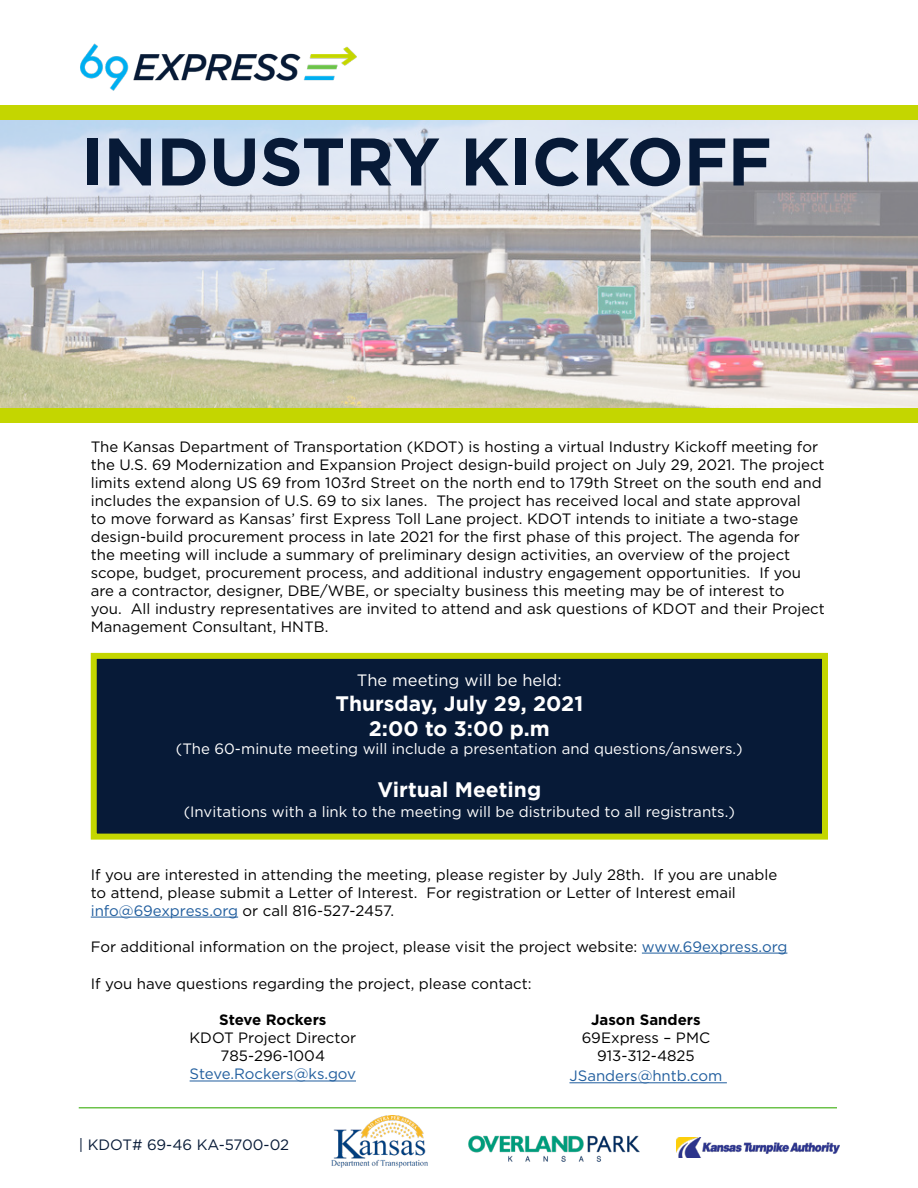
<style>
.page{position:relative;width:918px;height:1188px;background:#fff}
.page>*{position:absolute;margin:0;border:0;box-sizing:border-box;transform-origin:0 0}
.t1{font:700 67.2px "Gotham";color:#071a37}
.t2{font:700 21px/25.2px "Gotham";color:#fff;text-align:center}
.t3{font:16.5px "Gotham";color:#fff}
.t4{font:15px/18px "Gotham";color:#000}
.t5{font:15px "Gotham";color:#fff}
.t6{font:15px "Gotham";color:#215e9e}
.t7{font:700 15px "Gotham";color:#000}
.t8{font:15px "Gotham";letter-spacing:-.01em;color:#071a37}
.s1{color:#215e9e}
</style>
<div class="page">
<img style="left:0;top:120px;width:918px;height:288px">
<img style="left:55px;top:43px;width:327px;height:63px">
<img style="left:331px;top:1115px;width:97px;height:53px">
<img style="left:468px;top:1136px;width:172px;height:26px">
<img style="left:677px;top:1137px;width:162px;height:20px">
<div style="left:94px;top:656px;width:731px;height:181px;background:#071a37"></div>
<div style="left:91px;top:653px;width:737px;height:187px;border:6px solid #c4d600"></div>
<hr style="left:79px;top:1107px;width:758px;height:1px;background:#6cc24a">
<div style="left:0;top:106px;width:918px;height:14px;background:#c4d600"></div>
<div style="left:0;top:408px;width:918px;height:15px;background:#c4d600"></div>
<hr style="left:91px;top:917px;width:147px;height:1px;background:#215e9e">
<hr style="left:642px;top:953px;width:145px;height:1px;background:#215e9e">
<hr style="left:190px;top:1081px;width:166px;height:1px;background:#215e9e">
<hr style="left:569px;top:1082px;width:158px;height:1px;background:#215e9e">
<h1 class="t1" style="left:81px;top:117px;width:692px">INDUSTRY KICKOFF</h1>
<p class="t4" style="left:91px;top:438px;width:736px">The Kansas Department of Transportation (KDOT) is hosting a virtual Industry Kickoff meeting for the U.S. 69 Modernization and Expansion Project design-build project on July 29, 2021. The project limits extend along US 69 from 103rd Street on the north end to 179th Street on the south end and includes the expansion of U.S. 69 to six lanes. The project has received local and state approval<br>to move forward as Kansas’ first Express Toll Lane project. KDOT intends to initiate a two-stage design-build procurement process in late 2021 for the first phase of this project. The agenda for the meeting will include a summary of preliminary design activities, an overview of the project scope, budget, procurement process, and additional industry engagement opportunities. If you are a contractor, designer, DBE/WBE, or specialty business this meeting may be of interest to<br>you. All industry representatives are invited to attend and ask questions of KDOT and their Project Management Consultant, HNTB.</p>
<p class="t3" style="left:357px;top:669px;width:206px">The meeting will be held:</p>
<h2 class="t2" style="left:336px;top:691px;width:249px">Thursday, July 29, 2021<br>2:00 to 3:00 p.m</h2>
<p class="t5" style="left:176px;top:739px;width:568px">(The 60-minute meeting will include a presentation and questions/answers.)</p>
<h2 class="t2" style="left:378px;top:777px;width:165px">Virtual Meeting</h2>
<p class="t5" style="left:184px;top:802px;width:553px">(Invitations with a link to the meeting will be distributed to all registrants.)</p>
<p class="t4" style="left:91px;top:865px;width:688px">If you are interested in attending the meeting, please register by July 28th. If you are unable to attend, please submit a Letter of Interest. For registration or Letter of Interest email <span class="s1">info@69express.org</span> or call 816-527-2457.</p>
<p class="t4" style="left:91px;top:937px;width:698px">For additional information on the project, please visit the project website: <span class="s1">www.69express.org</span></p>
<p class="t4" style="left:91px;top:975px;width:442px">If you have questions regarding the project, please contact:</p>
<p class="t7" style="left:219px;top:1010px;width:109px">Steve Rockers</p>
<p class="t4" style="left:190px;top:1029px;width:168px;text-align:center">KDOT Project Director<br>785-296-1004</p>
<p class="t6" style="left:190px;top:1065px;width:168px">Steve.Rockers@ks.gov</p>
<p class="t7" style="left:591px;top:1010px;width:111px">Jason Sanders</p>
<p class="t4" style="left:582px;top:1029px;width:130px;text-align:center">69Express – PMC<br>913-312-4825</p>
<p class="t6" style="left:569px;top:1066px;width:154px">JSanders@hntb.com</p>
<p class="t8" style="left:79px;top:1136px;width:212px">| KDOT# 69-46 KA-5700-02</p>
</div>
